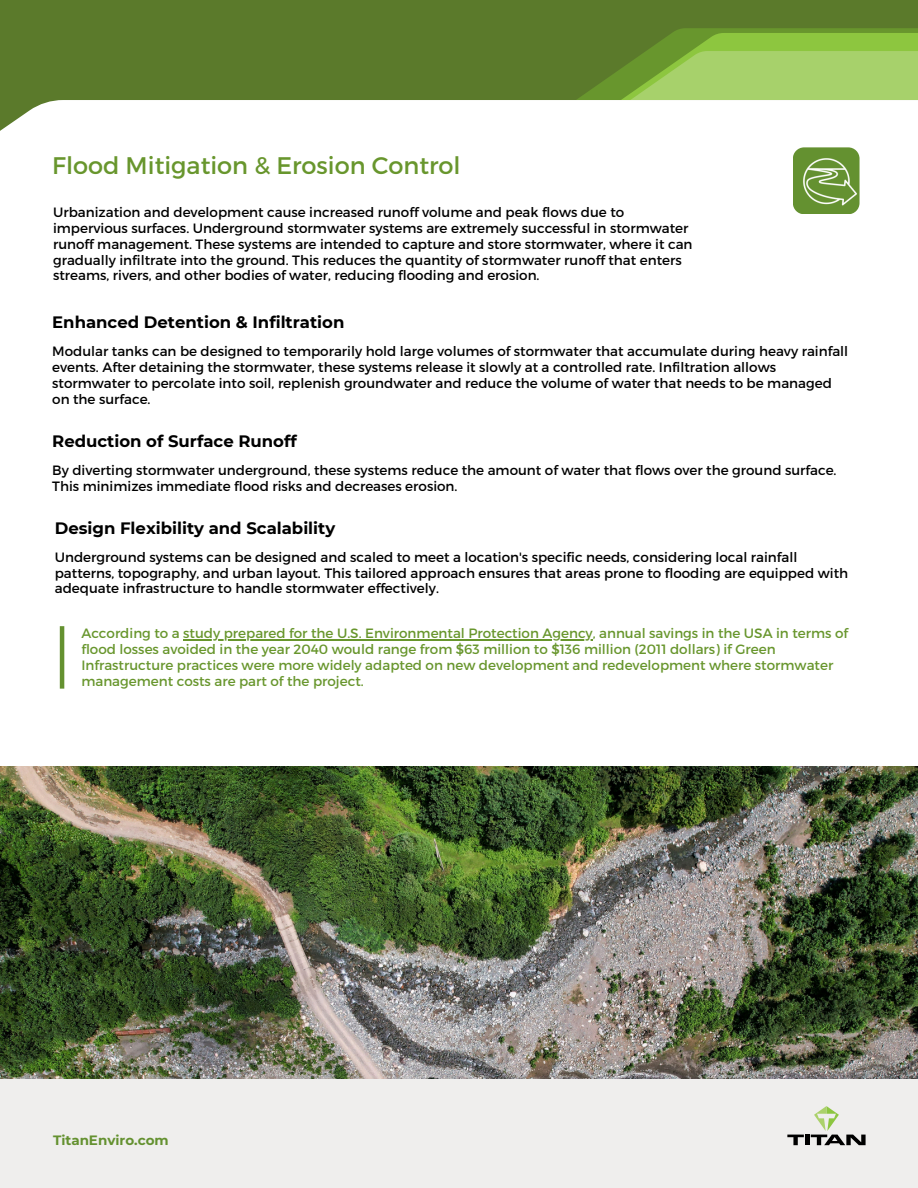
<style>
.page{position:relative;width:918px;height:1188px;background:#fff}
.page>*{position:absolute;margin:0;border:0;box-sizing:border-box;transform-origin:0 0}
.t1{font:24px "Montserrat";color:#68962d}
.t2{font:700 16.5px "Montserrat";color:#000}
.t3{font:13.5px/15.8px "Montserrat";color:#000}
.t4{font:13.5px/15.8px "Montserrat";color:#68962d}
.t5{font:700 13.5px "Montserrat";color:#649130}
</style>
<div class="page">
<div style="left:0;top:0;width:918px;height:173px;background:#5b7a2b"></div>
<div style="left:0;top:100px;width:918px;height:73px;background:#fff"></div>
<svg style="left:577px;top:28px;width:341px;height:72px;background:#8cb74f"></svg>
<div style="left:0;top:1079px;width:918px;height:109px;background:#efeeed"></div>
<svg style="left:787px;top:1135px;width:17px;height:10px"></svg>
<hr style="left:805px;top:1135px;width:4px;height:10px;background:#000">
<svg style="left:811px;top:1106px;width:55px;height:39px"></svg>
<hr style="left:60px;top:626px;width:4px;height:63px;background:#649130">
<hr style="left:183px;top:639px;width:410px;height:2px;background:#68962d">
<img style="left:0;top:766px;width:918px;height:313px">
<img style="left:790px;top:144px;width:73px;height:70px">
<h1 class="t1" style="left:52px;top:150px;width:410px">Flood Mitigation &amp; Erosion Control</h1>
<p class="t3" style="left:53px;top:204px;width:641px">Urbanization and development cause increased runoff volume and peak flows due to impervious surfaces. Underground stormwater systems are extremely successful in stormwater runoff management. These systems are intended to capture and store stormwater, where it can gradually infiltrate into the ground. This reduces the quantity of stormwater runoff that enters streams, rivers, and other bodies of water, reducing flooding and erosion.</p>
<h2 class="t2" style="left:52px;top:313px;width:294px">Enhanced Detention &amp; Infiltration</h2>
<p class="t3" style="left:52px;top:343px;width:798px">Modular tanks can be designed to temporarily hold large volumes of stormwater that accumulate during heavy rainfall events. After detaining the stormwater, these systems release it slowly at a controlled rate. Infiltration allows stormwater to percolate into soil, replenish groundwater and reduce the volume of water that needs to be managed on the surface.</p>
<h2 class="t2" style="left:52px;top:431px;width:246px">Reduction of Surface Runoff</h2>
<p class="t3" style="left:52px;top:462px;width:786px">By diverting stormwater underground, these systems reduce the amount of water that flows over the ground surface.<br>This minimizes immediate flood risks and decreases erosion.</p>
<h2 class="t2" style="left:55px;top:518px;width:282px">Design Flexibility and Scalability</h2>
<p class="t3" style="left:55px;top:549px;width:795px">Underground systems can be designed and scaled to meet a location's specific needs, considering local rainfall patterns, topography, and urban layout. This tailored approach ensures that areas prone to flooding are equipped with adequate infrastructure to handle stormwater effectively.</p>
<p class="t4" style="left:81px;top:625px;width:768px">According to a study prepared for the U.S. Environmental Protection Agency, annual savings in the USA in terms of</p>
<p class="t4" style="left:81px;top:641px;width:753px">flood losses avoided in the year 2040 would range from $63 million to $136 million (2011 dollars) if Green<br>Infrastructure practices were more widely adapted on new development and redevelopment where stormwater management costs are part of the project.</p>
<p class="t5" style="left:53px;top:1132px;width:117px">TitanEnviro.com</p>
</div>
